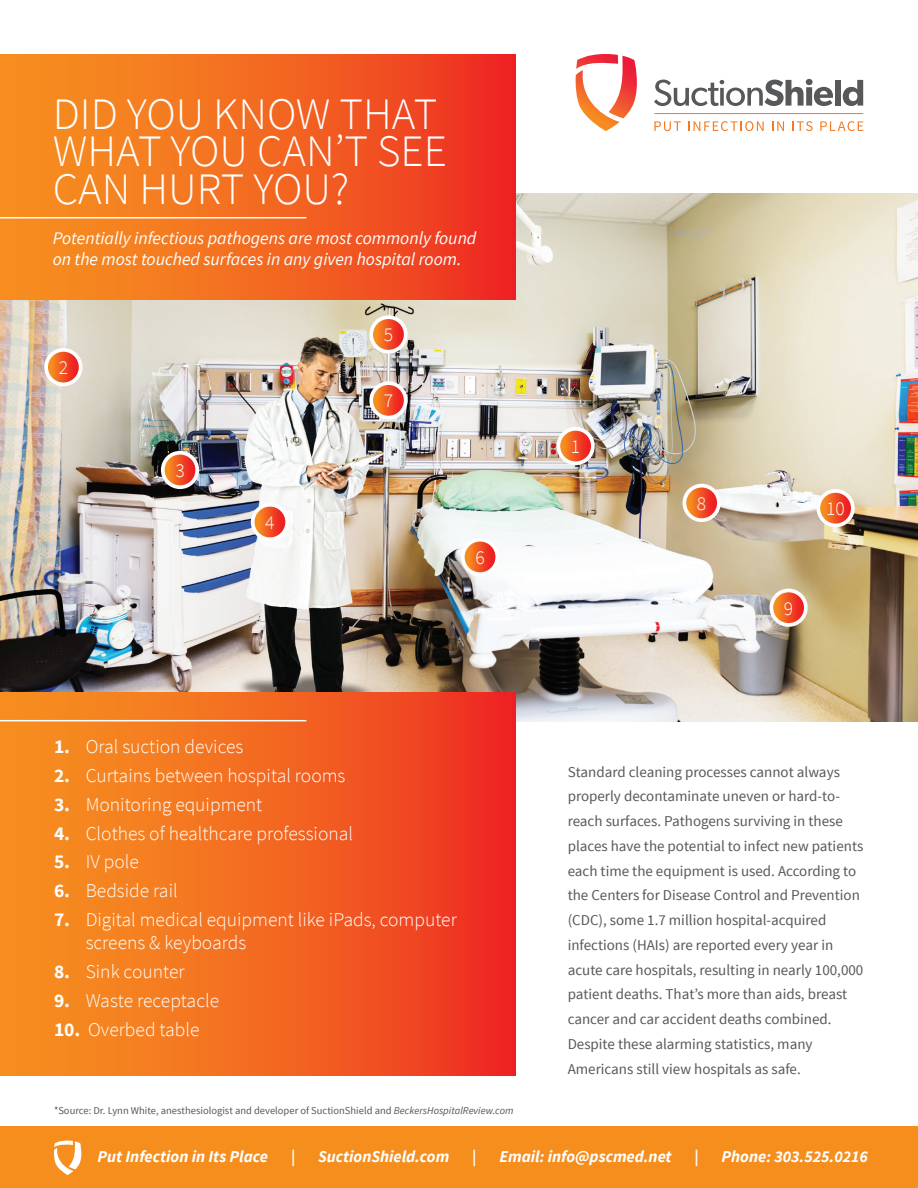
<style>
.page{position:relative;width:918px;height:1188px;background:#fff}
.page>*{position:absolute;margin:0;border:0;box-sizing:border-box;transform-origin:0 0}
.t1{font:300 45px/37.5px "Source Sans Pro";color:#fff}
.t2{font:300 19.5px/23.4px "Source Sans Pro";color:#fff}
.t3{font:italic 17.7px/21.3px "Source Sans Pro";color:#fff}
.t4{font:italic 700 16.5px "Source Sans Pro";color:#fff}
.t5{font:15px/24.8px "Source Sans Pro";color:#57585a}
.t6{font:10.5px "Source Sans Pro";color:#57585a}
.s1{font-weight:700}
.s2{font-style:italic}
</style>
<div class="page">
<img style="left:0;top:193px;width:918px;height:528px">
<div style="left:0;top:692px;width:515px;height:384px;background:linear-gradient(to right,#f79a1f,#ee2f23)"></div>
<svg style="left:654px;top:79px;width:179px;height:27px"></svg>
<div style="left:835px;top:80px;width:6px;height:26px;background:#57585a"></div>
<svg style="left:843px;top:80px;width:20px;height:26px"></svg>
<svg style="left:576px;top:54px;width:61px;height:77px"></svg>
<svg style="left:654px;top:121px;width:27px;height:10px"></svg>
<svg style="left:688px;top:121px;width:76px;height:10px"></svg>
<svg style="left:772px;top:121px;width:12px;height:10px"></svg>
<svg style="left:792px;top:121px;width:21px;height:10px"></svg>
<svg style="left:820px;top:121px;width:43px;height:10px"></svg>
<hr style="left:654px;top:113px;width:209px;height:1px;background:#f47921">
<div style="left:0;top:1126px;width:918px;height:62px;background:#f68e1e"></div>
<svg style="left:54px;top:1141px;width:28px;height:34px"></svg>
<div style="left:0;top:54px;width:515px;height:245px;background:linear-gradient(to right,#f79b20,#ee2f23)"></div>
<hr style="left:0;top:217px;width:306px;height:1px;background:#fff">
<hr style="left:0;top:720px;width:306px;height:1px;background:#fff">
<svg style="left:557px;top:427px;width:38px;height:38px"></svg>
<svg style="left:560px;top:431px;width:31px;height:30px"></svg>
<svg style="left:461px;top:538px;width:38px;height:38px"></svg>
<div style="left:465px;top:542px;width:30px;height:30px;background:linear-gradient(to right,#f7971f,#ed1824);border-radius:15px"></div>
<div style="left:44px;top:348px;width:38px;height:38px;background:#fff;border-radius:50%"></div>
<svg style="left:48px;top:352px;width:31px;height:31px"></svg>
<svg style="left:161px;top:451px;width:38px;height:38px"></svg>
<div style="left:165px;top:455px;width:30px;height:30px;background:linear-gradient(to right,#f6961f,#ed1824);border-radius:15px"></div>
<svg style="left:369px;top:315px;width:39px;height:39px"></svg>
<svg style="left:373px;top:319px;width:31px;height:31px"></svg>
<svg style="left:251px;top:503px;width:38px;height:38px"></svg>
<div style="left:255px;top:507px;width:30px;height:30px;background:linear-gradient(to right,#f6961f,#ed1925);border-radius:15px"></div>
<svg style="left:369px;top:381px;width:39px;height:38px"></svg>
<svg style="left:373px;top:385px;width:31px;height:31px"></svg>
<div style="left:683px;top:484px;width:38px;height:38px;background:#fff;border-radius:50%"></div>
<svg style="left:686px;top:488px;width:31px;height:30px"></svg>
<svg style="left:770px;top:589px;width:38px;height:38px"></svg>
<svg style="left:773px;top:592px;width:31px;height:31px"></svg>
<svg style="left:816px;top:489px;width:39px;height:38px"></svg>
<svg style="left:820px;top:493px;width:31px;height:31px"></svg>
<h1 class="t1" style="left:53px;top:95px;width:396px">DID YOU KNOW THAT<br>WHAT YOU CAN’T SEE<br>CAN HURT YOU?</h1>
<p class="t3" style="left:53px;top:227px;width:425px">Potentially infectious pathogens are most commonly found on the most touched surfaces in any given hospital room.</p>
<h2 class="t2" style="left:59px;top:356px;width:11px">2</h2>
<h2 class="t2" style="left:175px;top:459px;width:11px">3</h2>
<h2 class="t2" style="left:265px;top:511px;width:11px">4</h2>
<h2 class="t2" style="left:384px;top:323px;width:11px">5</h2>
<h2 class="t2" style="left:384px;top:389px;width:11px">7</h2>
<h2 class="t2" style="left:475px;top:546px;width:11px">6</h2>
<h2 class="t2" style="left:54px;top:735px;width:191px"><span class="s1">1.</span> Oral suction devices</h2>
<h2 class="t2" style="left:54px;top:764px;width:293px"><span class="s1">2.</span> Curtains between hospital rooms</h2>
<h2 class="t2" style="left:54px;top:793px;width:210px"><span class="s1">3.</span> Monitoring equipment</h2>
<h2 class="t2" style="left:54px;top:821px;width:301px"><span class="s1">4.</span> Clothes of healthcare professional</h2>
<h2 class="t2" style="left:54px;top:850px;width:86px"><span class="s1">5.</span> IV pole</h2>
<h2 class="t2" style="left:54px;top:879px;width:125px"><span class="s1">6.</span> Bedside rail</h2>
<h2 class="t2" style="left:86px;top:908px;width:373px;text-indent:-32px"><span class="s1">7.</span> Digital medical equipment like iPads, computer screens &amp; keyboards</h2>
<h2 class="t2" style="left:54px;top:960px;width:132px"><span class="s1">8.</span> Sink counter</h2>
<h2 class="t2" style="left:54px;top:989px;width:167px"><span class="s1">9.</span> Waste receptacle</h2>
<h2 class="t2" style="left:54px;top:1018px;width:147px"><span class="s1">10.</span> Overbed table</h2>
<p class="t6" style="left:54px;top:1104px;width:461px">*Source: Dr. Lynn White, anesthesiologist and developer of SuctionShield and <span class="s2">BeckersHospitalReview.com</span></p>
<h2 class="t2" style="left:571px;top:435px;width:11px">1</h2>
<h2 class="t2" style="left:697px;top:492px;width:11px">8</h2>
<h2 class="t2" style="left:784px;top:597px;width:11px">9</h2>
<h2 class="t2" style="left:826px;top:497px;width:20px">10</h2>
<p class="t5" style="left:568px;top:759px;width:297px">Standard cleaning processes cannot always properly decontaminate uneven or hard-to&shy;reach surfaces. Pathogens surviving in these places have the potential to infect new patients each time the equipment is used. According to the Centers for Disease Control and Prevention (CDC), some 1.7 million hospital-acquired infections (HAIs) are reported every year in acute care hospitals, resulting in nearly 100,000 patient deaths. That’s more than aids, breast cancer and car accident deaths combined.<br>Despite these alarming statistics, many Americans still view hospitals as safe.</p>
<p class="t4" style="left:98px;top:1146px;width:172px">Put Infection in Its Place</p>
<p class="t4" style="left:291px;top:1146px;width:6px">|</p>
<p class="t4" style="left:318px;top:1146px;width:133px">SuctionShield.com</p>
<p class="t4" style="left:472px;top:1146px;width:6px">|</p>
<p class="t4" style="left:499px;top:1146px;width:174px">Email: info@pscmed.net</p>
<p class="t4" style="left:695px;top:1146px;width:6px">|</p>
<p class="t4" style="left:722px;top:1146px;width:148px">Phone: 303.525.0216</p>
</div>
